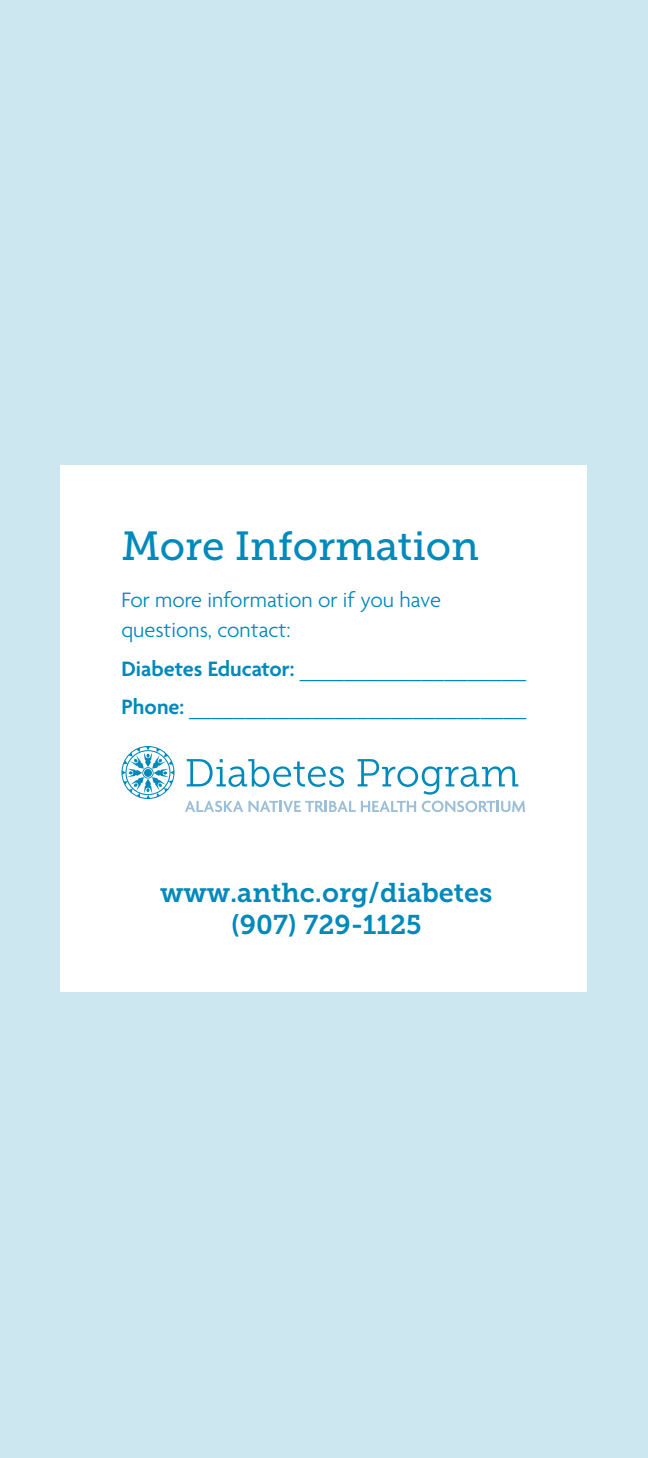
<style>
.page{position:relative;width:648px;height:1458px;background:#cde7f1}
.page>*{position:absolute;margin:0;border:0;box-sizing:border-box;transform-origin:0 0}
.t1{font:40.5px "Museo Slab 500";letter-spacing:-.005em;color:#0089bb}
.t2{font:27px/32.4px "Museo Slab 700";color:#0089bb;text-align:center}
.t3{font:300 22.5px/29.7px "Agenda";color:#0089bb}
.s1{font-weight:600}
</style>
<div class="page">
<div style="left:61px;top:466px;width:526px;height:526px;background:#fff"></div>
<svg style="left:122px;top:746px;width:53px;height:53px"></svg>
<svg style="left:187px;top:759px;width:157px;height:28px"></svg>
<svg style="left:358px;top:759px;width:160px;height:36px"></svg>
<svg style="left:185px;top:801px;width:231px;height:11px"></svg>
<svg style="left:422px;top:801px;width:103px;height:11px"></svg>
<h1 class="t1" style="left:122px;top:524px;width:359px">More Information</h1>
<p class="t3" style="left:122px;top:587px;width:321px">For more information or if you have questions, contact:</p>
<p class="t3" style="left:122px;top:652px;width:407px;line-height:37.1px"><span class="s1">Diabetes Educator:</span> ____________________<br><span class="s1">Phone:</span> ______________________________</p>
<p class="t2" style="left:160px;top:876px;width:334px">www.anthc.org/diabetes (907) 729-1125</p>
</div>
